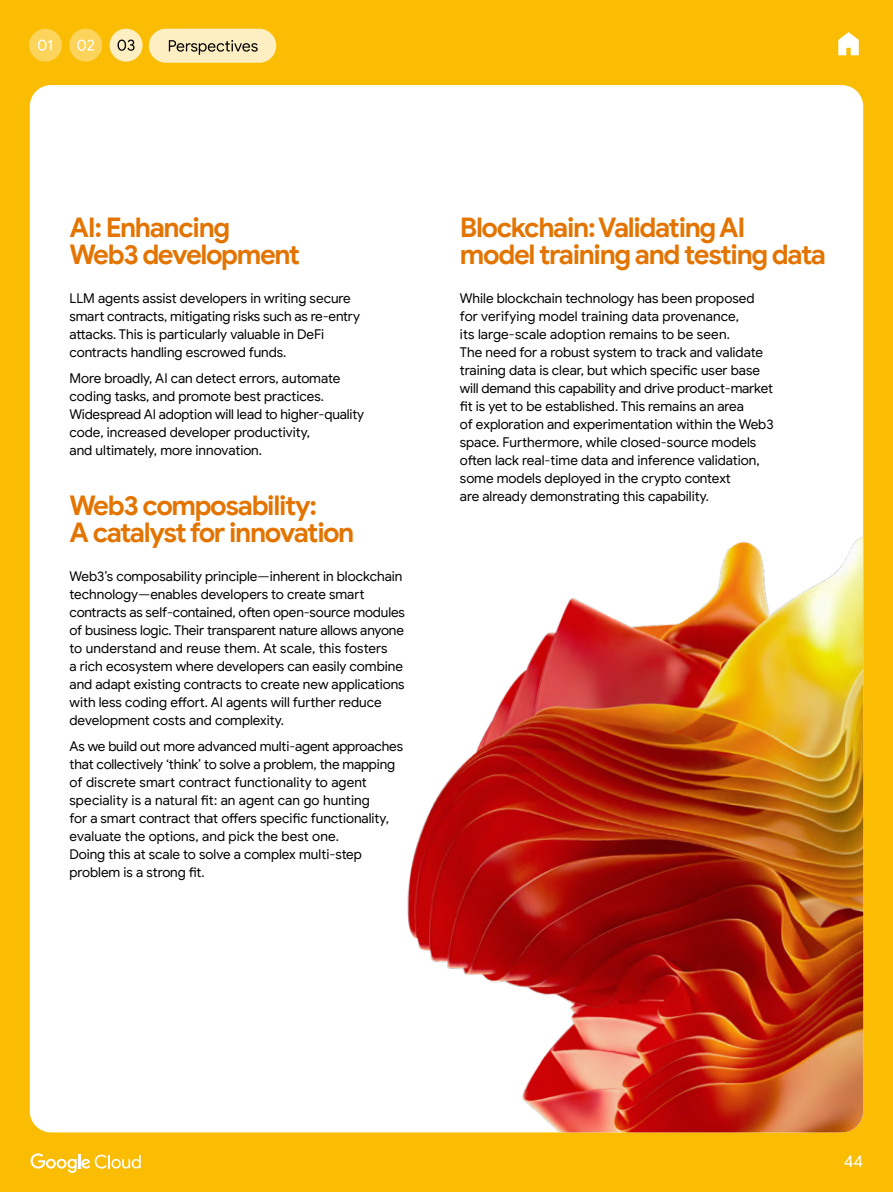
<style>
.page{position:relative;width:893px;height:1192px;background:#fff}
.page>*{position:absolute;margin:0;border:0;box-sizing:border-box;transform-origin:0 0}
.t1{font:700 27px/27.2px "Google Sans";letter-spacing:-.05em;color:#e37400}
.t2{font:16.5px "Google Sans";color:#fff}
.t3{font:13.5px/18px "Google Sans";letter-spacing:-.005em;color:#000}
</style>
<div class="page">
<div style="left:0;top:0;width:893px;height:1191px;background:#fbbc04"></div>
<div style="left:30px;top:85px;width:833px;height:1047px;background:#fff;border-radius:21px"></div>
<svg style="left:838px;top:32px;width:20px;height:23px"></svg>
<img style="left:407px;top:536px;width:456px;height:596px">
<svg style="left:31px;top:1153px;width:110px;height:19px"></svg>
<div style="left:69px;top:29px;width:33px;height:33px;background:#fcd35b;border-radius:50%"></div>
<svg style="left:77px;top:40px;width:17px;height:11px"></svg>
<div style="left:29px;top:29px;width:33px;height:33px;background:#fcd35b;border-radius:50%"></div>
<svg style="left:38px;top:40px;width:14px;height:11px"></svg>
<div style="left:149px;top:29px;width:127px;height:34px;background:#feefc3;border-radius:17px"></div>
<svg style="left:169px;top:40px;width:89px;height:15px"></svg>
<div style="left:110px;top:29px;width:33px;height:33px;background:#feefc3;border-radius:50%"></div>
<svg style="left:118px;top:40px;width:17px;height:11px"></svg>
<h1 class="t1" style="left:70px;top:214px;width:232px">AI: Enhancing<br>Web3 development</h1>
<h1 class="t1" style="left:460px;top:214px;width:367px">Blockchain: Validating AI model training and testing data</h1>
<p class="t3" style="left:70px;top:289px;width:292px">LLM agents assist developers in writing secure smart contracts, mitigating risks such as re-entry attacks. This is particularly valuable in DeFi contracts handling escrowed funds.</p>
<p class="t3" style="left:70px;top:369px;width:296px">More broadly, AI can detect errors, automate coding tasks, and promote best practices.<br>Widespread AI adoption will lead to higher-quality code, increased developer productivity,<br>and ultimately, more innovation.</p>
<h1 class="t1" style="left:70px;top:492px;width:286px">Web3 composability:<br>A catalyst for innovation</h1>
<p class="t3" style="left:70px;top:566px;width:337px">Web3’s composability principle—inherent in blockchain technology—enables developers to create smart contracts as self-contained, often open-source modules of business logic. Their transparent nature allows anyone to understand and reuse them. At scale, this fosters<br>a rich ecosystem where developers can easily combine and adapt existing contracts to create new applications with less coding effort. AI agents will further reduce development costs and complexity.</p>
<p class="t3" style="left:70px;top:737px;width:335px">As we build out more advanced multi-agent approaches that collectively ‘think’ to solve a problem, the mapping of discrete smart contract functionality to agent speciality is a natural fit: an agent can go hunting<br>for a smart contract that offers specific functionality, evaluate the options, and pick the best one.<br>Doing this at scale to solve a complex multi-step problem is a strong fit.</p>
<p class="t3" style="left:460px;top:289px;width:315px">While blockchain technology has been proposed for verifying model training data provenance,<br>its large-scale adoption remains to be seen.<br>The need for a robust system to track and validate training data is clear, but which specific user base will demand this capability and drive product-market fit is yet to be established. This remains an area<br>of exploration and experimentation within the Web3 space. Furthermore, while closed-source models often lack real-time data and inference validation, some models deployed in the crypto context<br>are already demonstrating this capability.</p>
<p class="t2" style="left:844px;top:1151px;width:21px">44</p>
</div>
